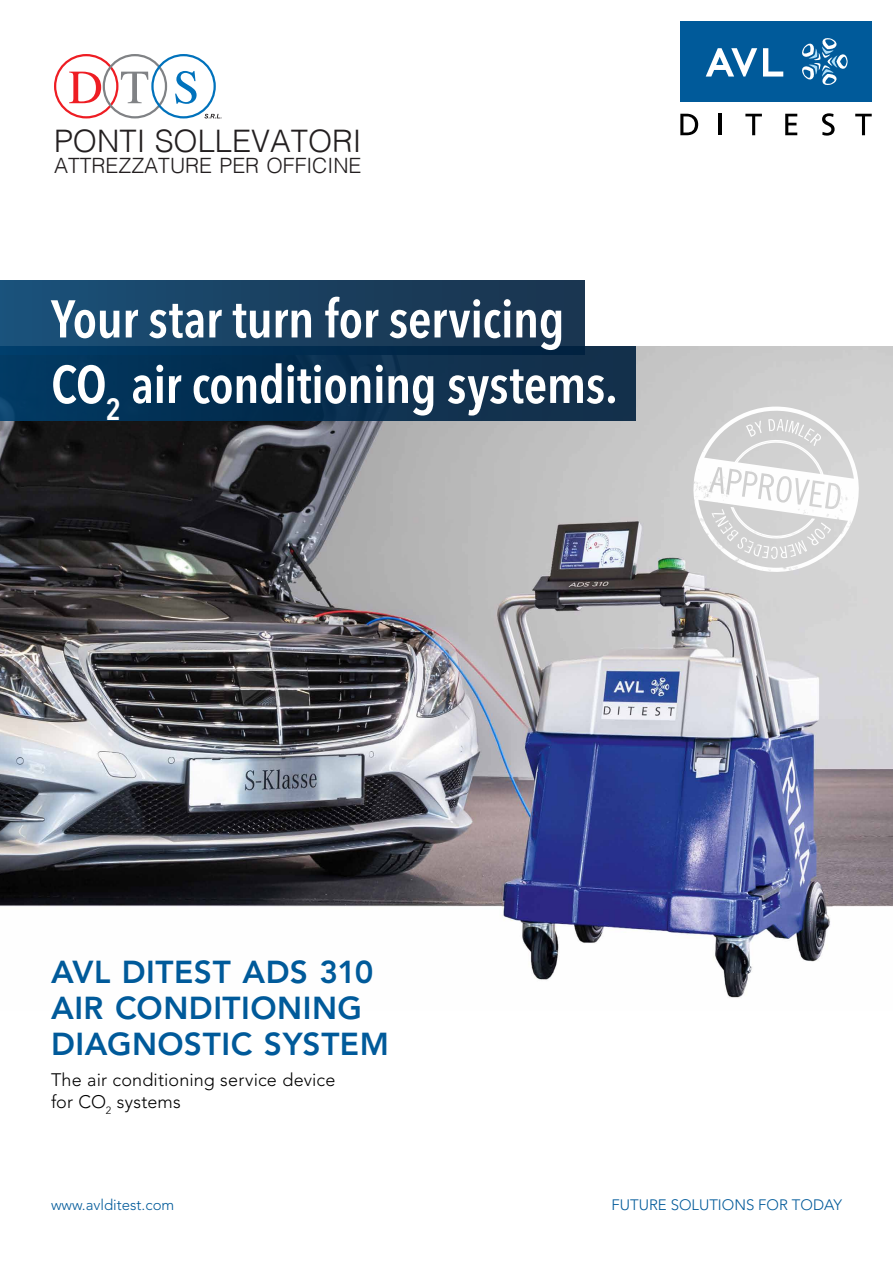
<style>
.page{position:relative;width:893px;height:1263px;background:#fff}
.page>*{position:absolute;margin:0;border:0;box-sizing:border-box;transform-origin:0 0}
.t1{font:600 condensed 52.5px/65.6px "Avenir Next LT Pro";letter-spacing:-.01em;color:#fff}
.t2{font:800 31.5px/36px "Avenir LT Std";letter-spacing:.015em;color:#005a9a}
.t3{font:300 31.05px "Helvetica";color:#231f20}
.t4{font:300 21.15px "Helvetica";color:#231f20}
.t5{font:300 18px/22.5px "Avenir LT Std";letter-spacing:.01em;color:#000}
.t6{font:300 15px "Avenir LT Std";color:#005a9a}
</style>
<div class="page">
<div style="left:680px;top:21px;width:192px;height:81px;background:#005a9a"></div>
<svg style="left:706px;top:48px;width:77px;height:29px"></svg>
<svg style="left:802px;top:38px;width:46px;height:47px"></svg>
<svg style="left:680px;top:114px;width:18px;height:21px"></svg>
<hr style="left:719px;top:114px;width:3px;height:21px;background:#000">
<svg style="left:745px;top:114px;width:17px;height:21px"></svg>
<svg style="left:785px;top:114px;width:12px;height:21px"></svg>
<svg style="left:822px;top:113px;width:13px;height:23px"></svg>
<svg style="left:855px;top:114px;width:17px;height:21px"></svg>
<img style="left:0;top:347px;width:893px;height:651px">
<img style="left:688px;top:406px;width:176px;height:171px">
<svg style="left:0;top:280px;width:585px;height:67px;background:#194162"></svg>
<div style="left:0;top:347px;width:636px;height:74px;background:linear-gradient(to right,#00355d,#142d47)"></div>
<svg style="left:54px;top:54px;width:168px;height:65px"></svg>
<p class="t3" style="left:54px;top:115px;width:309px">PONTI SOLLEVATORI</p>
<p class="t4" style="left:54px;top:147px;width:309px">ATTREZZATURE PER OFFICINE</p>
<p class="t1" style="left:51px;top:286px;width:568px">Your star turn for servicing<br>CO<sub>2</sub> air conditioning systems.</p>
<p class="t2" style="left:51px;top:954px;width:339px">AVL DITEST ADS 310<br>AIR CONDITIONING<br>DIAGNOSTIC SYSTEM</p>
<p class="t5" style="left:51px;top:1068px;width:286px">The air conditioning service device for CO<sub>2</sub> systems</p>
<p class="t6" style="left:51px;top:1196px;width:125px">www.avlditest.com</p>
<p class="t6" style="left:612px;top:1196px;width:232px">FUTURE SOLUTIONS FOR TODAY</p>
</div>
